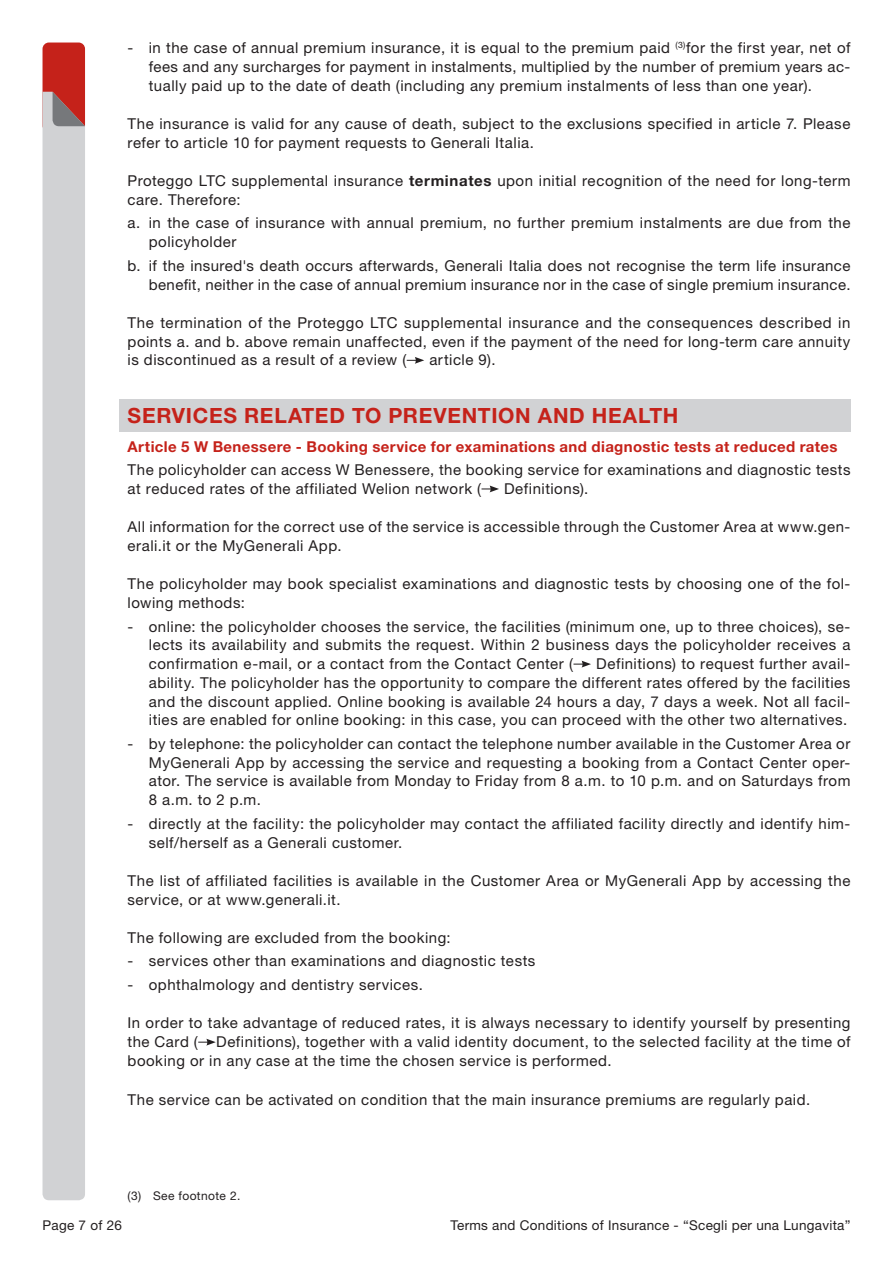
<style>
.page{position:relative;width:893px;height:1263px;background:#fff}
.page>*{position:absolute;margin:0;border:0;box-sizing:border-box;transform-origin:0 0}
.Titolo_Capitolo{font:700 21px "Helvetica Neue LT Std";letter-spacing:.035em;color:#c5221a}
.Testi{font:15px/18.8px "Helvetica Neue LT Std";letter-spacing:.035em;color:#231f20}
.Testi_primo_paragrafo{font:15px/18.8px "Helvetica Neue LT Std";letter-spacing:.035em;color:#231f20}
.Titoletto_rosso_primo{font:700 15px "Helvetica Neue LT Std";letter-spacing:.025em;color:#c5221a}
.t1{font:13.5px "Helvetica Neue LT Std";letter-spacing:.02em;color:#231f20}
.Note_testo{font:12px "Helvetica Neue LT Std";letter-spacing:.03em;color:#231f20}
.s1{font-weight:700}
</style>
<div class="page">
<div style="left:43px;top:43px;width:42px;height:89px;background:#c5221a;border-radius:6px"></div>
<div style="left:43px;top:92px;width:42px;height:1108px;background:#d1d2d4"></div>
<svg style="left:53px;top:92px;width:32px;height:34px"></svg>
<div style="left:119px;top:399px;width:731px;height:32px;background:#d1d2d4"></div>
<svg style="left:407px;top:357px;width:17px;height:7px"></svg>
<svg style="left:481px;top:485px;width:18px;height:7px"></svg>
<svg style="left:573px;top:661px;width:18px;height:6px"></svg>
<svg style="left:198px;top:1039px;width:18px;height:6px"></svg>
<p class="Testi" style="left:149px;top:38px;width:703px;text-align:justify;text-indent:-21px">- in the case of annual premium insurance, it is equal to the premium paid <sup>(3)</sup>for the first year, net of fees and any surcharges for payment in instalments, multiplied by the number of premium years ac&shy;tually paid up to the date of death (including any premium instalments of less than one year).</p>
<p class="Testi" style="left:128px;top:114px;width:724px">The insurance is valid for any cause of death, subject to the exclusions specified in article 7. Please refer to article 10 for payment requests to Generali Italia.</p>
<p class="Testi" style="left:128px;top:171px;width:724px">Proteggo LTC supplemental insurance <span class="s1">terminates</span> upon initial recognition of the need for long-term care. Therefore:</p>
<p class="Testi" style="left:149px;top:213px;width:703px;text-indent:-21px">a. in the case of insurance with annual premium, no further premium instalments are due from the policyholder</p>
<p class="Testi" style="left:128px;top:256px;width:724px;text-align:right">b. if the insured's death occurs afterwards, Generali Italia does not recognise the term life insurance benefit, neither in the case of annual premium insurance nor in the case of single premium insurance.</p>
<p class="Testi" style="left:128px;top:313px;width:724px;text-align:justify">The termination of the Proteggo LTC supplemental insurance and the consequences described in points a. and b. above remain unaffected, even if the payment of the need for long-term care annuity is discontinued as a result of a review (</p>
<p class="Testi" style="left:429px;top:350px;width:68px">article 9).</p>
<p class="Titolo_Capitolo" style="left:128px;top:403px;width:552px">SERVICES RELATED TO PREVENTION AND HEALTH</p>
<p class="Titoletto_rosso_primo" style="left:128px;top:437px;width:711px">Article 5 W Benessere - Booking service for examinations and diagnostic tests at reduced rates</p>
<p class="Testi_primo_paragrafo" style="left:128px;top:460px;width:724px">The policyholder can access W Benessere, the booking service for examinations and diagnostic tests at reduced rates of the affiliated Welion network (</p>
<p class="Testi_primo_paragrafo" style="left:504px;top:479px;width:86px">Definitions).</p>
<p class="Testi" style="left:128px;top:517px;width:724px">All information for the correct use of the service is accessible through the Customer Area at www.gen&shy;erali.it or the MyGenerali App.</p>
<p class="Testi" style="left:128px;top:574px;width:724px">The policyholder may book specialist examinations and diagnostic tests by choosing one of the fol&shy;lowing methods:</p>
<p class="Testi" style="left:149px;top:617px;width:703px;text-align:justify;text-indent:-21px">- online: the policyholder chooses the service, the facilities (minimum one, up to three choices), se&shy;lects its availability and submits the request. Within 2 business days the policyholder receives a confirmation e-mail, or a contact from the Contact Center (</p>
<p class="Testi" style="left:149px;top:654px;width:703px;text-align:justify;text-indent:447px">Definitions) to request further avail&shy;ability. The policyholder has the opportunity to compare the different rates offered by the facilities and the discount applied. Online booking is available 24 hours a day, 7 days a week. Not all facil&shy;ities are enabled for online booking: in this case, you can proceed with the other two alternatives.</p>
<p class="Testi" style="left:149px;top:734px;width:703px;text-align:justify;text-indent:-21px">- by telephone: the policyholder can contact the telephone number available in the Customer Area or MyGenerali App by accessing the service and requesting a booking from a Contact Center oper&shy;ator. The service is available from Monday to Friday from 8 a.m. to 10 p.m. and on Saturdays from 8 a.m. to 2 p.m.</p>
<p class="Testi" style="left:149px;top:814px;width:703px;text-indent:-21px">- directly at the facility: the policyholder may contact the affiliated facility directly and identify him&shy;self/herself as a Generali customer.</p>
<p class="Testi" style="left:128px;top:871px;width:724px">The list of affiliated facilities is available in the Customer Area or MyGenerali App by accessing the service, or at www.generali.it.</p>
<p class="Testi" style="left:128px;top:928px;width:325px">The following are excluded from the booking:</p>
<p class="Testi" style="left:128px;top:951px;width:409px">- services other than examinations and diagnostic tests</p>
<p class="Testi" style="left:128px;top:975px;width:297px">- ophthalmology and dentistry services.</p>
<p class="Testi" style="left:128px;top:1013px;width:724px;text-align:justify">In order to take advantage of reduced rates, it is always necessary to identify yourself by presenting the Card ( Definitions), together with a valid identity document, to the selected facility at the time of booking or in any case at the time the chosen service is performed.</p>
<p class="Testi" style="left:128px;top:1090px;width:684px">The service can be activated on condition that the main insurance premiums are regularly paid.</p>
<p class="Note_testo" style="left:128px;top:1189px;width:114px">(3) See footnote 2.</p>
<p class="t1" style="left:43px;top:1217px;width:81px">Page 7 of 26</p>
<p class="t1" style="left:451px;top:1217px;width:401px">Terms and Conditions of Insurance - “Scegli per una Lungavita”</p>
</div>
